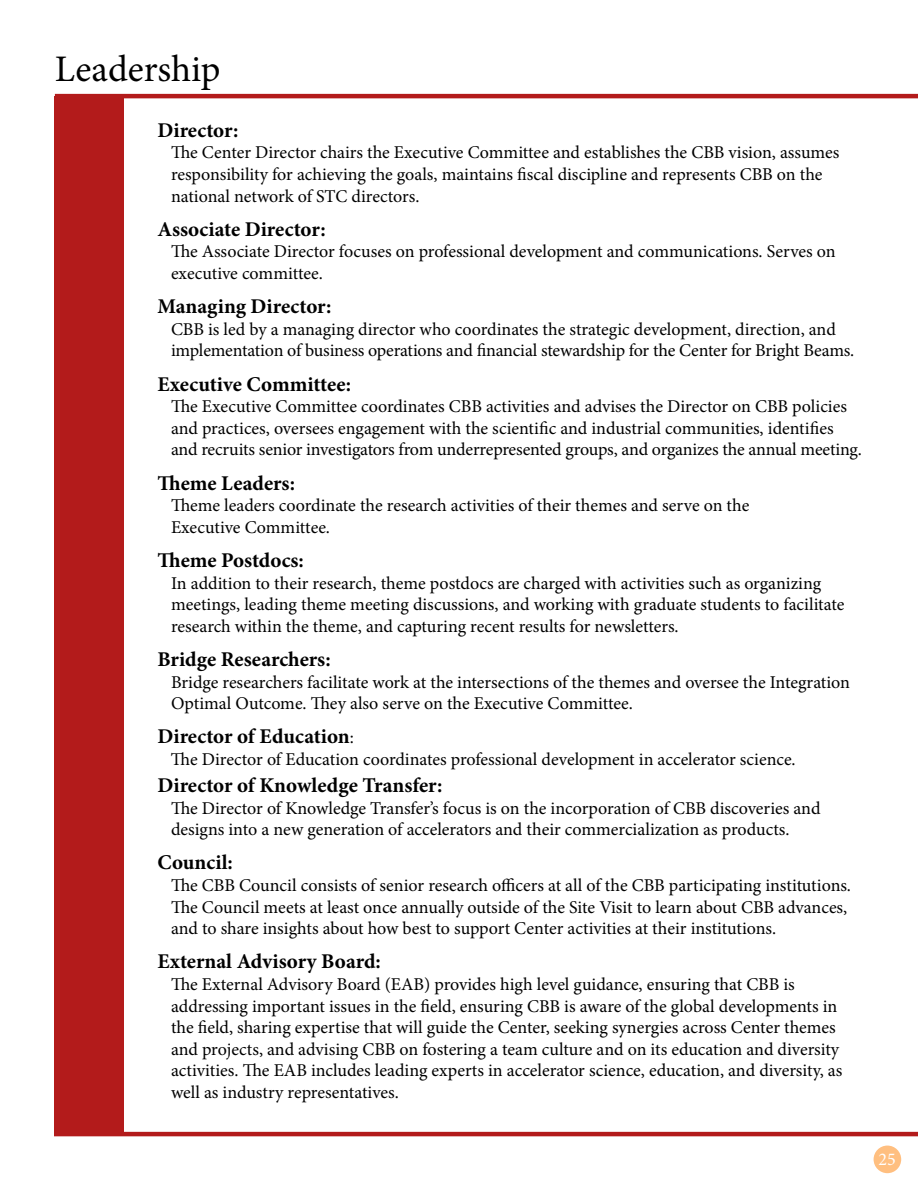
<style>
.page{position:relative;width:918px;height:1188px;background:#fff}
.page>*{position:absolute;margin:0;border:0;box-sizing:border-box;transform-origin:0 0}
.t1{font:37.5px "Minion Pro";color:#000}
.t2{font:700 21px "Minion Pro";color:#000}
.t3{font:18px/21.6px "Minion Pro";letter-spacing:-.005em;color:#000}
.t4{font:18px "Minion Pro";color:#fff}
.s1{font-weight:400;font-size:18px}
</style>
<div class="page">
<div style="left:54px;top:96px;width:69px;height:1038px;background:#b31b1b"></div>
<hr style="left:55px;top:94px;width:863px;height:4px;background:#b31b1b">
<hr style="left:54px;top:1132px;width:864px;height:4px;background:#b31b1b">
<div style="left:874px;top:1146px;width:27px;height:27px;background:#ffbf80;border-radius:50%"></div>
<h1 class="t1" style="left:55px;top:44px;width:167px">Leadership</h1>
<p class="t2" style="left:158px;top:115px;width:83px">Director:</p>
<p class="t3" style="left:171px;top:142px;width:670px">The Center Director chairs the Executive Committee and establishes the CBB vision, assumes responsibility for achieving the goals, maintains fiscal discipline and represents CBB on the national network of STC directors.</p>
<p class="t2" style="left:158px;top:214px;width:170px">Associate Director:</p>
<p class="t3" style="left:171px;top:241px;width:666px">The Associate Director focuses on professional development and communications. Serves on executive committee.</p>
<p class="t2" style="left:158px;top:292px;width:176px">Managing Director:</p>
<p class="t3" style="left:171px;top:318px;width:685px">CBB is led by a managing director who coordinates the strategic development, direction, and implementation of business operations and financial stewardship for the Center for Bright Beams.</p>
<p class="t2" style="left:158px;top:369px;width:195px">Executive Committee:</p>
<p class="t3" style="left:171px;top:396px;width:693px">The Executive Committee coordinates CBB activities and advises the Director on CBB policies and practices, oversees engagement with the scientific and industrial communities, identifies and recruits senior investigators from underrepresented groups, and organizes the annual meeting.</p>
<p class="t2" style="left:158px;top:468px;width:139px">Theme Leaders:</p>
<p class="t3" style="left:171px;top:495px;width:580px">Theme leaders coordinate the research activities of their themes and serve on the<br>Executive Committee.</p>
<p class="t2" style="left:158px;top:545px;width:148px">Theme Postdocs:</p>
<p class="t3" style="left:171px;top:572px;width:675px">In addition to their research, theme postdocs are charged with activities such as organizing meetings, leading theme meeting discussions, and working with graduate students to facilitate research within the theme, and capturing recent results for newsletters.</p>
<p class="t2" style="left:158px;top:644px;width:175px">Bridge Researchers:</p>
<p class="t3" style="left:171px;top:671px;width:681px">Bridge researchers facilitate work at the intersections of the themes and oversee the Integration<br>Optimal Outcome. They also serve on the Executive Committee.</p>
<p class="t2" style="left:158px;top:722px;width:198px">Director of Education<span class="s1">:</span></p>
<p class="t3" style="left:171px;top:749px;width:626px">The Director of Education coordinates professional development in accelerator science.</p>
<p class="t2" style="left:158px;top:770px;width:287px">Director of Knowledge Transfer:</p>
<p class="t3" style="left:171px;top:797px;width:651px">The Director of Knowledge Transfer’s focus is on the incorporation of CBB discoveries and designs into a new generation of accelerators and their commercialization as products.</p>
<p class="t2" style="left:158px;top:848px;width:77px">Council:</p>
<p class="t3" style="left:171px;top:875px;width:682px">The CBB Council consists of senior research officers at all of the CBB participating institutions.<br>The Council meets at least once annually outside of the Site Visit to learn about CBB advances, and to share insights about how best to support Center activities at their institutions.</p>
<p class="t2" style="left:158px;top:947px;width:225px">External Advisory Board:</p>
<p class="t3" style="left:171px;top:974px;width:673px">The External Advisory Board (EAB) provides high level guidance, ensuring that CBB is addressing important issues in the field, ensuring CBB is aware of the global developments in the field, sharing expertise that will guide the Center, seeking synergies across Center themes and projects, and advising CBB on fostering a team culture and on its education and diversity activities. The EAB includes leading experts in accelerator science, education, and diversity, as well as industry representatives.</p>
<p class="t4" style="left:878px;top:1147px;width:19px">25</p>
</div>
